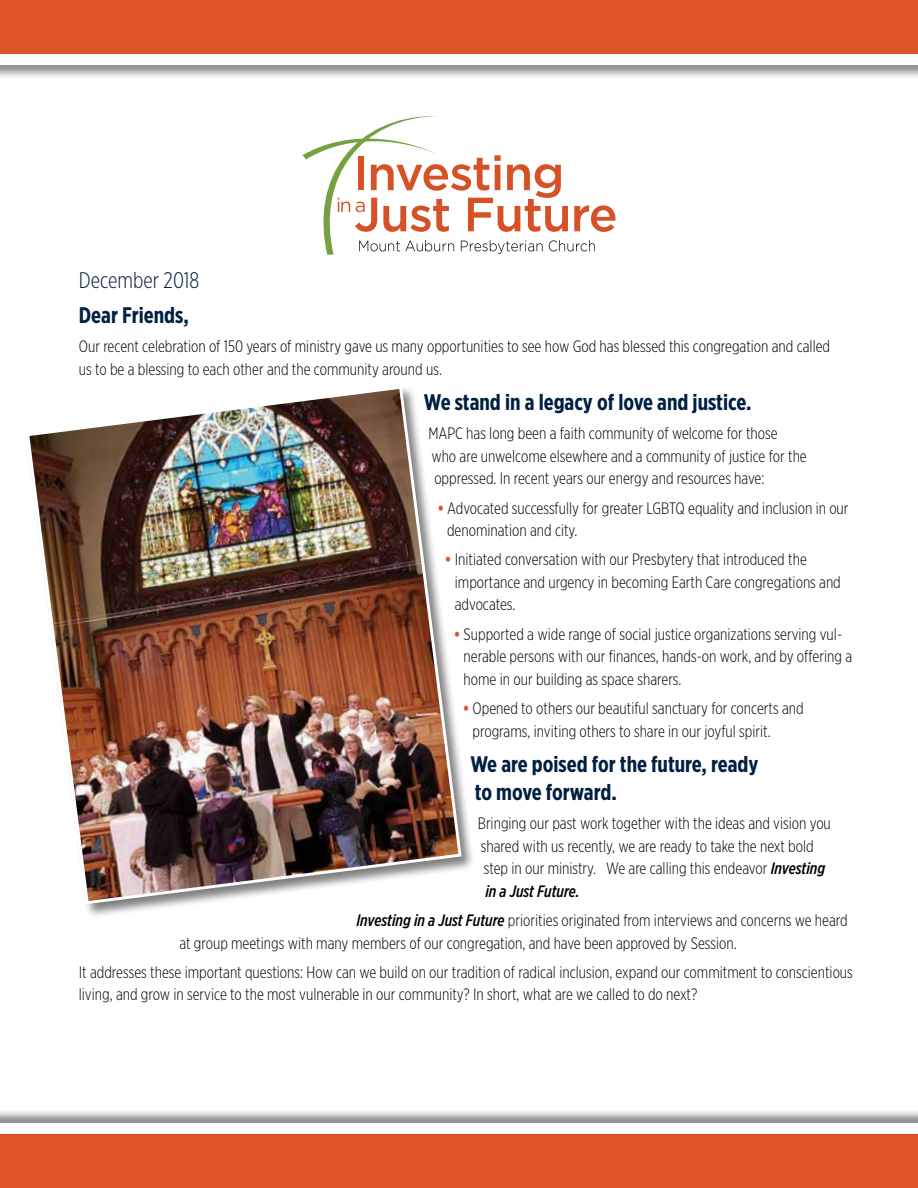
<style>
.page{position:relative;width:918px;height:1188px;background:#fff}
.page>*{position:absolute;margin:0;border:0;box-sizing:border-box;transform-origin:0 0}
.t1{font:700 22.5px/28.5px "Gotham X Narrow";color:#001f41}
.t2{font:300 22.5px "Gotham X Narrow";color:#001f41}
.t3{font:300 16.5px/22.5px "Gotham X Narrow";color:#000}
.s1{font-weight:700;color:#dd5428}
.s2{font-weight:500;font-style:italic}
</style>
<div class="page">
<div style="left:0;top:0;width:918px;height:54px;background:#dd5428"></div>
<div style="left:0;top:1134px;width:918px;height:54px;background:#dd5428"></div>
<div style="left:0;top:52px;width:918px;height:28px;background:#000;opacity:.5"></div>
<div style="left:0;top:54px;width:918px;height:11px;background:#fff"></div>
<div style="left:0;top:1108px;width:918px;height:28px;background:#000;opacity:.5"></div>
<div style="left:0;top:1123px;width:918px;height:11px;background:#fff"></div>
<div style="left:25px;top:385px;width:451px;height:533px;background:#000;opacity:.5"></div>
<img style="left:25px;top:385px;width:438px;height:521px">
<svg style="left:303px;top:116px;width:312px;height:139px"></svg>
<h1 class="t2" style="left:79px;top:267px;width:122px">December 2018</h1>
<h1 class="t1" style="left:79px;top:301px;width:112px">Dear Friends,</h1>
<p class="t3" style="left:79px;top:335px;width:753px">Our recent celebration of 150 years of ministry gave us many opportunities to see how God has blessed this congregation and called us to be a blessing to each other and the community around us.</p>
<h1 class="t1" style="left:424px;top:388px;width:329px">We stand in a legacy of love and justice.</h1>
<p class="t3" style="left:428px;top:422px;width:380px">MAPC has long been a faith community of welcome for those<br>who are unwelcome elsewhere and a community of justice for the oppressed. In recent years our energy and resources have:</p>
<p class="t3" style="left:447px;top:496px;width:403px;text-indent:-10px"><span class="s1">•</span> Advocated successfully for greater LGBTQ equality and inclusion in our denomination and city.</p>
<p class="t3" style="left:455px;top:548px;width:388px;text-indent:-10px"><span class="s1">•</span> Initiated conversation with our Presbytery that introduced the importance and urgency in becoming Earth Care congregations and advocates.</p>
<p class="t3" style="left:464px;top:622px;width:390px;text-indent:-10px"><span class="s1">•</span> Supported a wide range of social justice organizations serving vul&shy;nerable persons with our finances, hands-on work, and by offering a home in our building as space sharers.</p>
<p class="t3" style="left:473px;top:697px;width:333px;text-indent:-10px"><span class="s1">•</span> Opened to others our beautiful sanctuary for concerts and programs, inviting others to share in our joyful spirit.</p>
<h1 class="t1" style="left:470px;top:749px;width:290px">We are poised for the future, ready to move forward.</h1>
<p class="t3" style="left:478px;top:812px;width:355px">Bringing our past work together with the ideas and vision you shared with us recently, we are ready to take the next bold step in our ministry. We are calling this endeavor <span class="s2">Investing in a Just Future.</span></p>
<p class="t3" style="left:179px;top:909px;width:670px;text-indent:177px"><span class="s2">Investing in a Just Future</span> priorities originated from interviews and concerns we heard at group meetings with many members of our congregation, and have been approved by Session.</p>
<p class="t3" style="left:79px;top:961px;width:776px">It addresses these important questions: How can we build on our tradition of radical inclusion, expand our commitment to conscientious living, and grow in service to the most vulnerable in our community? In short, what are we called to do next?</p>
</div>
